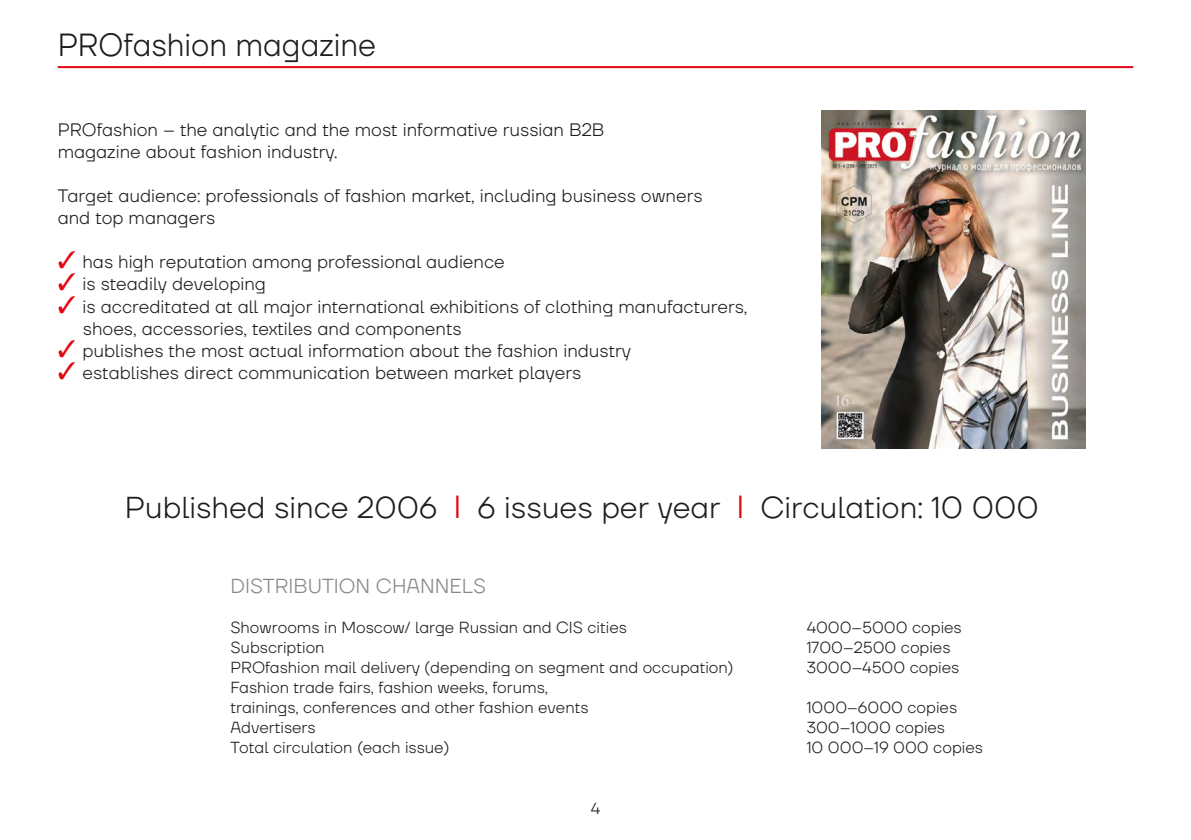
<style>
.page{position:relative;width:1191px;height:840px;background:#fff}
.page>*{position:absolute;margin:0;border:0;box-sizing:border-box;transform-origin:0 0}
.t1{font:300 32px "TT Firs Neue";color:#1d1d1b;scale:.95 1}
.t2{font:300 30.2px "TT Firs Neue";color:#1d1d1b}
.t3{font:300 20.2px "TT Firs Neue";color:#878787}
.t4{font:300 18px/22px "TT Firs Neue";color:#1d1d1b}
.t5{font:300 16px/20px "TT Firs Neue";color:#1d1d1b}
.s1{color:#e30613}
.s2{font-family:"Avant Garde Gothic C";font-weight:400;color:#e30613}
</style>
<div class="page">
<hr style="left:58px;top:66px;width:1075px;height:2px;background:#e30613">
<img style="left:821px;top:110px;width:264px;height:338px">
<h1 class="t1" style="left:58px;top:23px;width:336px">PROfashion magazine</h1>
<p class="t4" style="left:58px;top:118px;width:548px">PROfashion – the analytic and the most informative russian B2B magazine about fashion industry.</p>
<p class="t4" style="left:58px;top:184px;width:646px">Target audience: professionals of fashion market, including business owners and top managers</p>
<p class="t4" style="left:58px;top:250px;width:449px"><span class="s1">✓</span> has high reputation among professional audience</p>
<p class="t4" style="left:58px;top:272px;width:210px"><span class="s1">✓</span> is steadily developing</p>
<p class="t4" style="left:83px;top:294px;width:666px;text-indent:-25px"><span class="s1">✓</span> is accreditated at all major international exhibitions of clothing manufacturers, shoes, accessories, textiles and components</p>
<p class="t4" style="left:58px;top:338px;width:574px"><span class="s1">✓</span> publishes the most actual information about the fashion industry</p>
<p class="t4" style="left:58px;top:360px;width:525px"><span class="s1">✓</span> establishes direct communication between market players</p>
<h2 class="t2" style="left:125px;top:486px;width:915px">Published since 2006 <span class="s2">l</span> 6 issues per year <span class="s2">l</span> Circulation: 10 000</h2>
<p class="t3" style="left:230px;top:572px;width:257px">DISTRIBUTION CHANNELS</p>
<p class="t5" style="left:230px;top:616px;width:398px">Showrooms in Moscow/ large Russian and CIS cities</p>
<p class="t5" style="left:806px;top:616px;width:157px">4000–5000 copies</p>
<p class="t5" style="left:230px;top:636px;width:96px">Subscription</p>
<p class="t5" style="left:806px;top:636px;width:145px">1700–2500 copies</p>
<p class="t5" style="left:230px;top:656px;width:504px">PROfashion mail delivery (depending on segment and occupation)</p>
<p class="t5" style="left:806px;top:656px;width:154px">3000–4500 copies</p>
<p class="t5" style="left:230px;top:676px;width:359px">Fashion trade fairs, fashion weeks, forums, trainings, conferences and other fashion events</p>
<p class="t5" style="left:806px;top:696px;width:152px">1000–6000 copies</p>
<p class="t5" style="left:230px;top:716px;width:87px">Advertisers</p>
<p class="t5" style="left:806px;top:716px;width:140px">300–1000 copies</p>
<p class="t5" style="left:230px;top:736px;width:221px">Total circulation (each issue)</p>
<p class="t5" style="left:806px;top:736px;width:178px">10 000–19 000 copies</p>
<p class="t5" style="left:591px;top:797px;width:11px">4</p>
</div>
